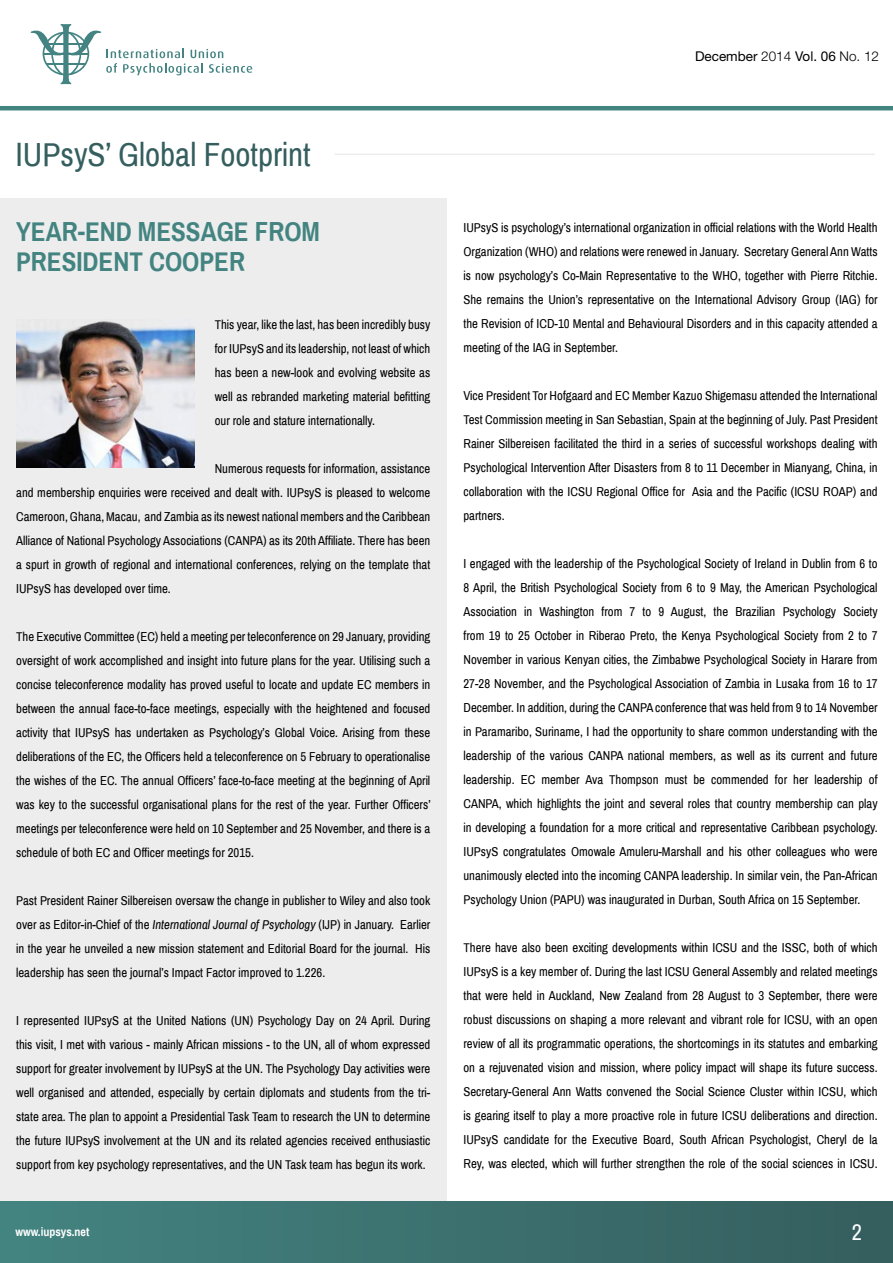
<style>
.page{position:relative;width:893px;height:1263px;background:#fff}
.page>*{position:absolute;margin:0;border:0;box-sizing:border-box;transform-origin:0 0}
.t1{font:33px "Archivo Narrow";color:#355e5e}
.t2{font:700 27px/30px "Archivo Narrow";color:#438481}
.t3{font:22.5px "Archivo Narrow";color:#fff}
.t4{font:13.5px "Helvetica Neue";color:#000}
.t5{font:12.75px/24px "Archivo Narrow";color:#000;text-align:justify}
.t6{font:700 12px "Archivo Narrow";color:#fff}
.s1{font-style:italic}
.s2{font-weight:300}
</style>
<div class="page">
<div style="left:0;top:1201px;width:893px;height:62px;background:linear-gradient(to right,#438481,#355e5e)"></div>
<svg style="left:31px;top:24px;width:221px;height:60px"></svg>
<hr style="left:0;top:106px;width:893px;height:4px;background:#438481">
<div style="left:0;top:199px;width:446px;height:1002px;background:#ededee"></div>
<hr style="left:335px;top:154px;width:540px;height:1px;background:#ededee">
<img style="left:16px;top:321px;width:178px;height:146px">
<h1 class="t1" style="left:15px;top:134px;width:297px">IUPsyS’ Global Footprint</h1>
<h2 class="t2" style="left:16px;top:216px;width:305px">YEAR-END MESSAGE FROM<br>PRESIDENT COOPER</h2>
<p class="t5" style="left:215px;top:313px;width:217px">This year, like the last, has been incredibly busy for IUPsyS and its leadership, not least of which has been a new-look and evolving website as well as rebranded marketing material befitting our role and stature internationally.</p>
<p class="t5" style="left:16px;top:457px;width:416px;text-indent:199px">Numerous requests for information, assistance and membership enquiries were received and dealt with. IUPsyS is pleased to welcome Cameroon, Ghana, Macau, and Zambia as its newest national members and the Caribbean Alliance of National Psychology Associations (CANPA) as its 20th Affiliate. There has been a spurt in growth of regional and international conferences, relying on the template that IUPsyS has developed over time.</p>
<p class="t5" style="left:16px;top:625px;width:416px">The Executive Committee (EC) held a meeting per teleconference on 29 January, providing oversight of work accomplished and insight into future plans for the year. Utilising such a concise teleconference modality has proved useful to locate and update EC members in between the annual face-to-face meetings, especially with the heightened and focused activity that IUPsyS has undertaken as Psychology’s Global Voice. Arising from these deliberations of the EC, the Officers held a teleconference on 5 February to operationalise the wishes of the EC. The annual Officers’ face-to-face meeting at the beginning of April was key to the successful organisational plans for the rest of the year. Further Officers’ meetings per teleconference were held on 10 September and 25 November, and there is a schedule of both EC and Officer meetings for 2015.</p>
<p class="t5" style="left:16px;top:889px;width:416px">Past President Rainer Silbereisen oversaw the change in publisher to Wiley and also took over as Editor-in-Chief of the <span class="s1">International Journal of Psychology</span> (IJP) in January. Earlier in the year he unveiled a new mission statement and Editorial Board for the journal. His leadership has seen the journal’s Impact Factor improved to 1.226.</p>
<p class="t5" style="left:16px;top:1009px;width:416px">I represented IUPsyS at the United Nations (UN) Psychology Day on 24 April. During this visit, I met with various - mainly African missions - to the UN, all of whom expressed support for greater involvement by IUPsyS at the UN. The Psychology Day activities were well organised and attended, especially by certain diplomats and students from the tri&shy;state area. The plan to appoint a Presidential Task Team to research the UN to determine the future IUPsyS involvement at the UN and its related agencies received enthusiastic support from key psychology representatives, and the UN Task team has begun its work.</p>
<p class="t4" style="left:695px;top:46px;width:186px">December <span class="s2">2014</span> Vol. 06 <span class="s2">No. 12</span></p>
<p class="t5" style="left:463px;top:216px;width:416px">IUPsyS is psychology’s international organization in official relations with the World Health Organization (WHO) and relations were renewed in January. Secretary General Ann Watts is now psychology’s Co-Main Representative to the WHO, together with Pierre Ritchie.<br>She remains the Union’s representative on the International Advisory Group (IAG) for the Revision of ICD-10 Mental and Behavioural Disorders and in this capacity attended a meeting of the IAG in September.</p>
<p class="t5" style="left:463px;top:384px;width:416px">Vice President Tor Hofgaard and EC Member Kazuo Shigemasu attended the International Test Commission meeting in San Sebastian, Spain at the beginning of July. Past President Rainer Silbereisen facilitated the third in a series of successful workshops dealing with Psychological Intervention After Disasters from 8 to 11 December in Mianyang, China, in collaboration with the ICSU Regional Office for Asia and the Pacific (ICSU ROAP) and partners.</p>
<p class="t5" style="left:463px;top:552px;width:416px">I engaged with the leadership of the Psychological Society of Ireland in Dublin from 6 to 8 April, the British Psychological Society from 6 to 9 May, the American Psychological Association in Washington from 7 to 9 August, the Brazilian Psychology Society from 19 to 25 October in Riberao Preto, the Kenya Psychological Society from 2 to 7<br>November in various Kenyan cities, the Zimbabwe Psychological Society in Harare from 27-28 November, and the Psychological Association of Zambia in Lusaka from 16 to 17<br>December. In addition, during the CANPA conference that was held from 9 to 14 November in Paramaribo, Suriname, I had the opportunity to share common understanding with the leadership of the various CANPA national members, as well as its current and future leadership. EC member Ava Thompson must be commended for her leadership of CANPA, which highlights the joint and several roles that country membership can play in developing a foundation for a more critical and representative Caribbean psychology.<br>IUPsyS congratulates Omowale Amuleru-Marshall and his other colleagues who were unanimously elected into the incoming CANPA leadership. In similar vein, the Pan-African Psychology Union (PAPU) was inaugurated in Durban, South Africa on 15 September.</p>
<p class="t5" style="left:463px;top:935px;width:416px">There have also been exciting developments within ICSU and the ISSC, both of which IUPsyS is a key member of. During the last ICSU General Assembly and related meetings that were held in Auckland, New Zealand from 28 August to 3 September, there were robust discussions on shaping a more relevant and vibrant role for ICSU, with an open review of all its programmatic operations, the shortcomings in its statutes and embarking on a rejuvenated vision and mission, where policy impact will shape its future success.<br>Secretary-General Ann Watts convened the Social Science Cluster within ICSU, which is gearing itself to play a more proactive role in future ICSU deliberations and direction.<br>IUPsyS candidate for the Executive Board, South African Psychologist, Cheryl de la Rey, was elected, which will further strengthen the role of the social sciences in ICSU.</p>
<p class="t6" style="left:15px;top:1224px;width:76px">www.iupsys.net</p>
<h3 class="t3" style="left:852px;top:1218px;width:12px">2</h3>
</div>
